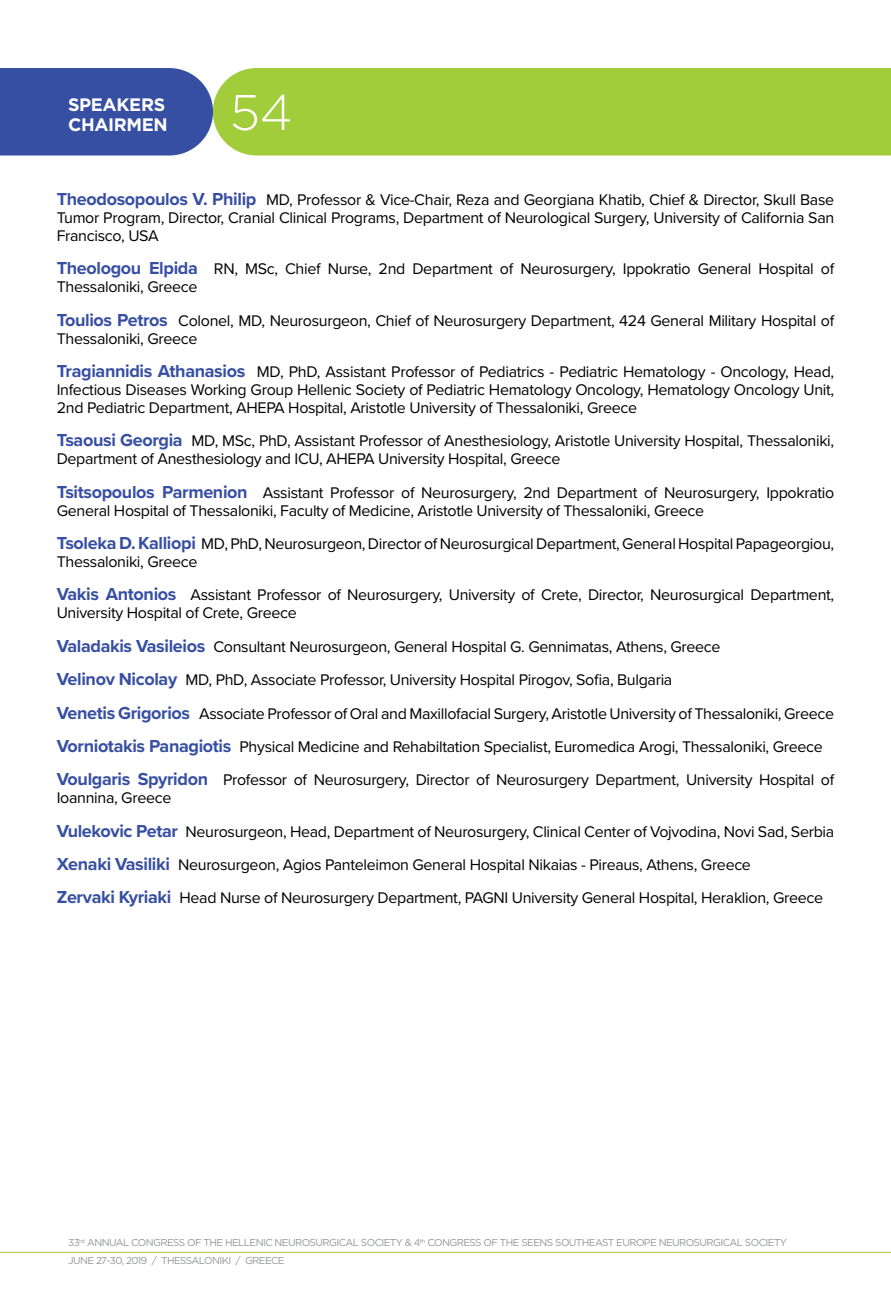
<style>
.page{position:relative;width:891px;height:1304px;background:#fff}
.page>*{position:absolute;margin:0;border:0;box-sizing:border-box;transform-origin:0 0}
.t1{font:300 50px "Gotham Greek";color:#fff}
.t2{font:700 18px/20px "Gotham Greek";letter-spacing:-.02em;color:#fff}
.t3{font:16px/18px "Proxima Nova";letter-spacing:-.02em;color:#000}
.t4{font:10px "Gotham Greek";letter-spacing:-.055em;color:#939598}
.s1{font-weight:700;font-size:18px;color:#374fa2}
</style>
<div class="page">
<div style="left:213px;top:68px;width:677px;height:88px;background:#a1cd3a"></div>
<div style="left:0;top:68px;width:213px;height:88px;background:#374fa2"></div>
<hr style="left:0;top:1252px;width:890px;height:1px;background:#a1cd3a">
<p class="t2" style="left:68px;top:94px;width:101px">SPEAKERS<br>CHAIRMEN</p>
<h1 class="t1" style="left:230px;top:85px;width:65px">54</h1>
<p class="t3" style="left:57px;top:190px;width:778px;text-align:justify"><span class="s1">Theodosopoulos V. Philip</span> MD, Professor &amp; Vice-Chair, Reza and Georgiana Khatib, Chief &amp; Director, Skull Base Tumor Program, Director, Cranial Clinical Programs, Department of Neurological Surgery, University of California San Francisco, USA</p>
<p class="t3" style="left:57px;top:259px;width:778px"><span class="s1">Theologou Elpida</span> RN, MSc, Chief Nurse, 2nd Department of Neurosurgery, Ippokratio General Hospital of<br>Thessaloniki, Greece</p>
<p class="t3" style="left:57px;top:311px;width:778px"><span class="s1">Toulios Petros</span> Colonel, MD, Neurosurgeon, Chief of Neurosurgery Department, 424 General Military Hospital of<br>Thessaloniki, Greece</p>
<p class="t3" style="left:57px;top:362px;width:778px;text-align:justify"><span class="s1">Tragiannidis Athanasios</span> MD, PhD, Assistant Professor of Pediatrics - Pediatric Hematology - Oncology, Head, Infectious Diseases Working Group Hellenic Society of Pediatric Hematology Oncology, Hematology Oncology Unit, 2nd Pediatric Department, AHEPA Hospital, Aristotle University of Thessaloniki, Greece</p>
<p class="t3" style="left:57px;top:431px;width:778px"><span class="s1">Tsaousi Georgia</span> MD, MSc, PhD, Assistant Professor of Anesthesiology, Aristotle University Hospital, Thessaloniki,<br>Department of Anesthesiology and ICU, AHEPA University Hospital, Greece</p>
<p class="t3" style="left:57px;top:483px;width:778px"><span class="s1">Tsitsopoulos Parmenion</span> Assistant Professor of Neurosurgery, 2nd Department of Neurosurgery, Ippokratio<br>General Hospital of Thessaloniki, Faculty of Medicine, Aristotle University of Thessaloniki, Greece</p>
<p class="t3" style="left:57px;top:534px;width:778px"><span class="s1">Tsoleka D. Kalliopi</span> MD, PhD, Neurosurgeon, Director of Neurosurgical Department, General Hospital Papageorgiou,<br>Thessaloniki, Greece</p>
<p class="t3" style="left:57px;top:585px;width:778px"><span class="s1">Vakis Antonios</span> Assistant Professor of Neurosurgery, University of Crete, Director, Neurosurgical Department,<br>University Hospital of Crete, Greece</p>
<p class="t3" style="left:57px;top:629px;width:778px;line-height:33.4px"><span class="s1">Valadakis Vasileios</span> Consultant Neurosurgeon, General Hospital G. Gennimatas, Athens, Greece<br><span class="s1">Velinov Nicolay</span> MD, PhD, Associate Professor, University Hospital Pirogov, Sofia, Bulgaria<br><span class="s1">Venetis Grigorios</span> Associate Professor of Oral and Maxillofacial Surgery, Aristotle University of Thessaloniki, Greece <span class="s1">Vorniotakis Panagiotis</span> Physical Medicine and Rehabiltation Specialist, Euromedica Arogi, Thessaloniki, Greece <span class="s1">Voulgaris Spyridon</span> Professor of Neurosurgery, Director of Neurosurgery Department, University Hospital of</p>
<p class="t3" style="left:57px;top:780px;width:778px;line-height:33.4px">Ioannina, Greece<br><span class="s1">Vulekovic Petar</span> Neurosurgeon, Head, Department of Neurosurgery, Clinical Center of Vojvodina, Novi Sad, Serbia <span class="s1">Xenaki Vasiliki</span> Neurosurgeon, Agios Panteleimon General Hospital Nikaias - Pireaus, Athens, Greece<br><span class="s1">Zervaki Kyriaki</span> Head Nurse of Neurosurgery Department, PAGNI University General Hospital, Heraklion, Greece</p>
<p class="t4" style="left:68px;top:1237px;width:720px">33<sup>rd</sup> ANNUAL CONGRESS OF THE HELLENIC NEUROSURGICAL SOCIETY &amp; 4<sup>th</sup> CONGRESS OF THE SEENS SOUTHEAST EUROPE NEUROSURGICAL SOCIETY</p>
<p class="t4" style="left:68px;top:1255px;width:218px">JUNE 27-30, 2019 / THESSALONIKI / GREECE</p>
</div>
